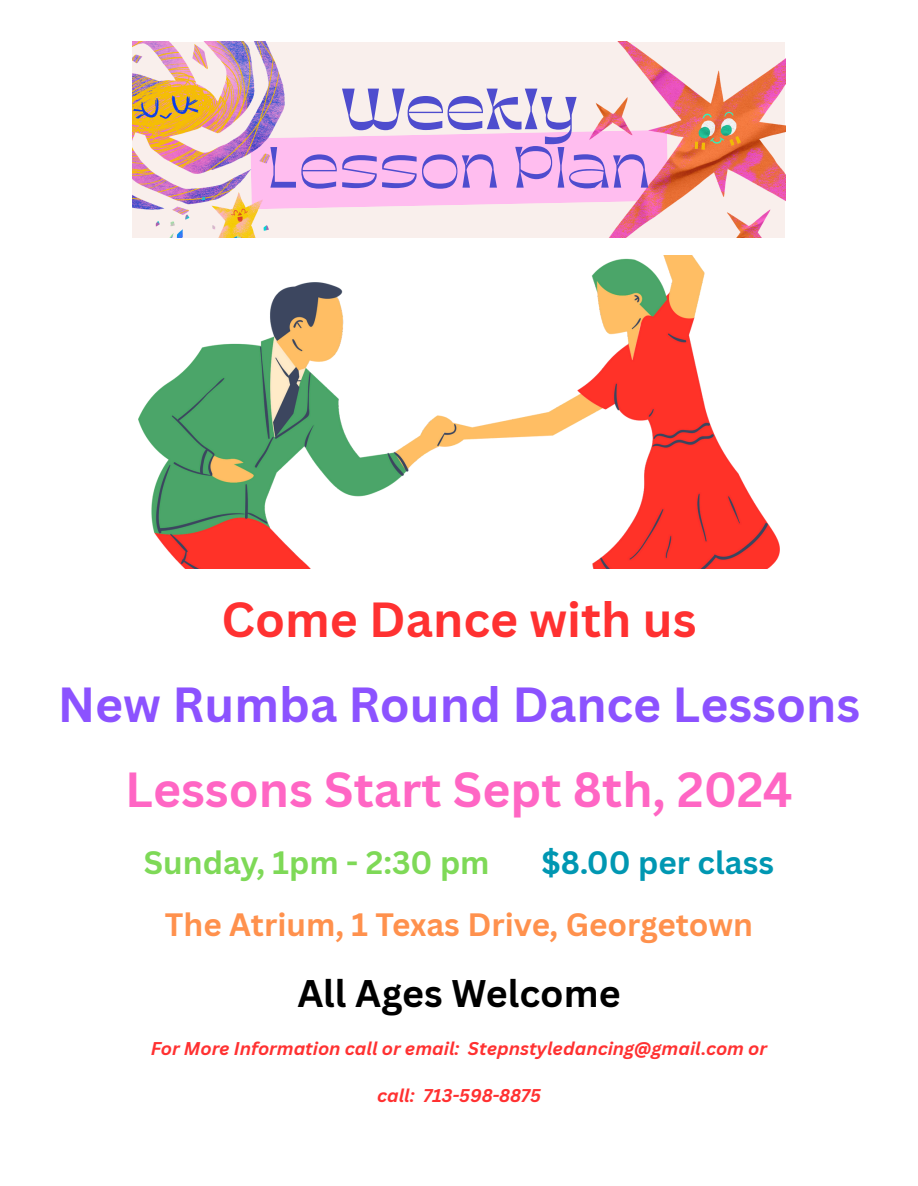
<style>
.page{position:relative;width:918px;height:1186px;background:#fff}
.page>*{position:absolute;margin:0;border:0;box-sizing:border-box;transform-origin:0 0}
.t1{font:100 expanded 67.65px "Kooka";color:#4e4cce}
.t2{font:expanded 67.65px "Kooka";color:#4e4cce}
.t3{font:700 48px "Canva Sans";color:#8c52ff}
.t4{font:700 48px "Canva Sans";color:#ff66c4}
.t5{font:700 48px "Canva Sans";color:#ff3131}
.t6{font:700 37.5px "Canva Sans";color:#000}
.t7{font:700 31.5px "Canva Sans";color:#ff914d}
.t8{font:700 31.5px "Canva Sans";color:#7ed957}
.t9{font:700 31.5px "Canva Sans";color:#0097b2}
.t10{font:italic 700 18px "Canva Sans";color:#ff3131}
</style>
<div class="page">
<div style="left:133px;top:42px;width:652px;height:195px;background:#f9efec"></div>
<svg style="left:285px;top:131px;width:304px;height:78px;background:#fec1ee"></svg>
<img style="left:133px;top:42px;width:152px;height:167px">
<img style="left:589px;top:42px;width:196px;height:195px">
<img style="left:138px;top:193px;width:130px;height:44px">
<img style="left:138px;top:256px;width:642px;height:312px">
<p class="t2" style="left:341px;top:64px;width:239px">Weekly</p>
<p class="t1" style="left:269px;top:123px;width:383px">Lesson Plan</p>
<h1 class="t5" style="left:221px;top:585px;width:477px">Come Dance with us</h1>
<h1 class="t3" style="left:58px;top:671px;width:804px">New Rumba Round Dance Lessons</h1>
<h1 class="t4" style="left:125px;top:755px;width:669px">Lessons Start Sept 8th, 2024</h1>
<h3 class="t8" style="left:144px;top:840px;width:347px">Sunday, 1pm - 2:30 pm</h3>
<h3 class="t9" style="left:542px;top:840px;width:234px">$8.00 per class</h3>
<h3 class="t7" style="left:165px;top:902px;width:590px">The Atrium, 1 Texas Drive, Georgetown</h3>
<h2 class="t6" style="left:297px;top:967px;width:325px">All Ages Welcome</h2>
<p class="t10" style="left:151px;top:1036px;width:618px">For More Information call or email: Stepnstyledancing@gmail.com or</p>
<p class="t10" style="left:377px;top:1082px;width:165px">call: 713-598-8875</p>
</div>
